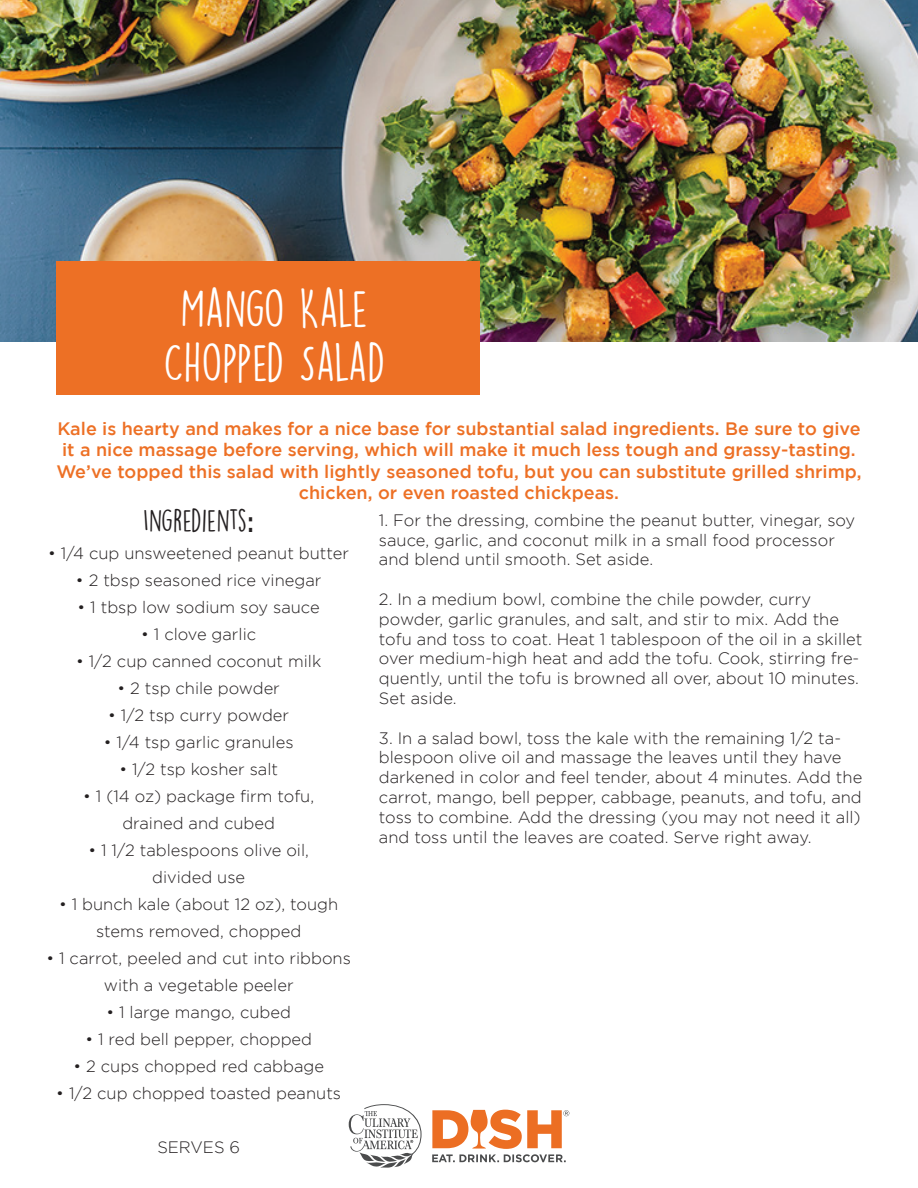
<style>
.page{position:relative;width:918px;height:1188px;background:#fff}
.page>*{position:absolute;margin:0;border:0;box-sizing:border-box;transform-origin:0 0}
.t1{font:48px/54px "DK Lemon Yellow Sun";color:#fff;text-align:center}
.t2{font:28.5px "DK Lemon Yellow Sun";color:#231f20}
.t3{font:500 18px/21.6px "Gotham";color:#ed7025;text-align:center}
.t4{font:300 16.5px/19.8px "Gotham";color:#231f20;text-align:center}
.s1{font-family:"Raleway";font-weight:700}
</style>
<div class="page">
<img style="left:0;top:0;width:918px;height:341px">
<div style="left:56px;top:261px;width:424px;height:134px;background:#ed7025"></div>
<svg style="left:349px;top:1104px;width:73px;height:64px"></svg>
<svg style="left:432px;top:1110px;width:137px;height:52px"></svg>
<h1 class="t1" style="left:163px;top:282px;width:223px">MANGO KALE<br>CHOPPED SALAD</h1>
<p class="t3" style="left:56px;top:417px;width:807px">Kale is hearty and makes for a nice base for substantial salad ingredients. Be sure to give it a nice massage before serving, which will make it much less tough and grassy-tasting.<br>We’ve topped this salad with lightly seasoned tofu, but you can substitute grilled shrimp, chicken, or even roasted chickpeas.</p>
<h2 class="t2" style="left:143px;top:503px;width:112px">INGREDIENTS<span class="s1">:</span></h2>
<p class="t4" style="left:48px;top:543px;width:302px">• 1/4 cup unsweetened peanut butter</p>
<p class="t4" style="left:76px;top:570px;width:247px">• 2 tbsp seasoned rice vinegar</p>
<p class="t4" style="left:78px;top:597px;width:244px">• 1 tbsp low sodium soy sauce</p>
<p class="t4" style="left:141px;top:624px;width:117px">• 1 clove garlic</p>
<p class="t4" style="left:76px;top:651px;width:247px">• 1/2 cup canned coconut milk</p>
<p class="t4" style="left:117px;top:678px;width:164px">• 2 tsp chile powder</p>
<p class="t4" style="left:108px;top:705px;width:182px">• 1/2 tsp curry powder</p>
<p class="t4" style="left:104px;top:732px;width:191px">• 1/4 tsp garlic granules</p>
<p class="t4" style="left:119px;top:759px;width:160px">• 1/2 tsp kosher salt</p>
<p class="t4" style="left:83px;top:782px;width:233px;line-height:27px">• 1 (14 oz) package firm tofu, drained and cubed</p>
<p class="t4" style="left:88px;top:836px;width:222px;line-height:27px">• 1 1/2 tablespoons olive oil, divided use</p>
<p class="t4" style="left:59px;top:890px;width:281px;line-height:27px">• 1 bunch kale (about 12 oz), tough stems removed, chopped</p>
<p class="t4" style="left:46px;top:944px;width:306px;line-height:27px">• 1 carrot, peeled and cut into ribbons with a vegetable peeler</p>
<p class="t4" style="left:106px;top:1002px;width:186px">• 1 large mango, cubed</p>
<p class="t4" style="left:85px;top:1029px;width:228px">• 1 red bell pepper, chopped</p>
<p class="t4" style="left:73px;top:1056px;width:252px">• 2 cups chopped red cabbage</p>
<p class="t4" style="left:56px;top:1083px;width:286px">• 1/2 cup chopped toasted peanuts</p>
<p class="t4" style="left:157px;top:1137px;width:84px">SERVES 6</p>
<p class="t4" style="left:379px;top:510px;width:478px;text-align:left">1. For the dressing, combine the peanut butter, vinegar, soy sauce, garlic, and coconut milk in a small food processor and blend until smooth. Set aside.</p>
<p class="t4" style="left:379px;top:589px;width:485px;text-align:left">2. In a medium bowl, combine the chile powder, curry powder, garlic granules, and salt, and stir to mix. Add the tofu and toss to coat. Heat 1 tablespoon of the oil in a skillet over medium-high heat and add the tofu. Cook, stirring fre&shy;quently, until the tofu is browned all over, about 10 minutes.<br>Set aside.</p>
<p class="t4" style="left:379px;top:728px;width:485px;text-align:left">3. In a salad bowl, toss the kale with the remaining 1/2 ta&shy;blespoon olive oil and massage the leaves until they have darkened in color and feel tender, about 4 minutes. Add the carrot, mango, bell pepper, cabbage, peanuts, and tofu, and toss to combine. Add the dressing (you may not need it all) and toss until the leaves are coated. Serve right away.</p>
</div>
